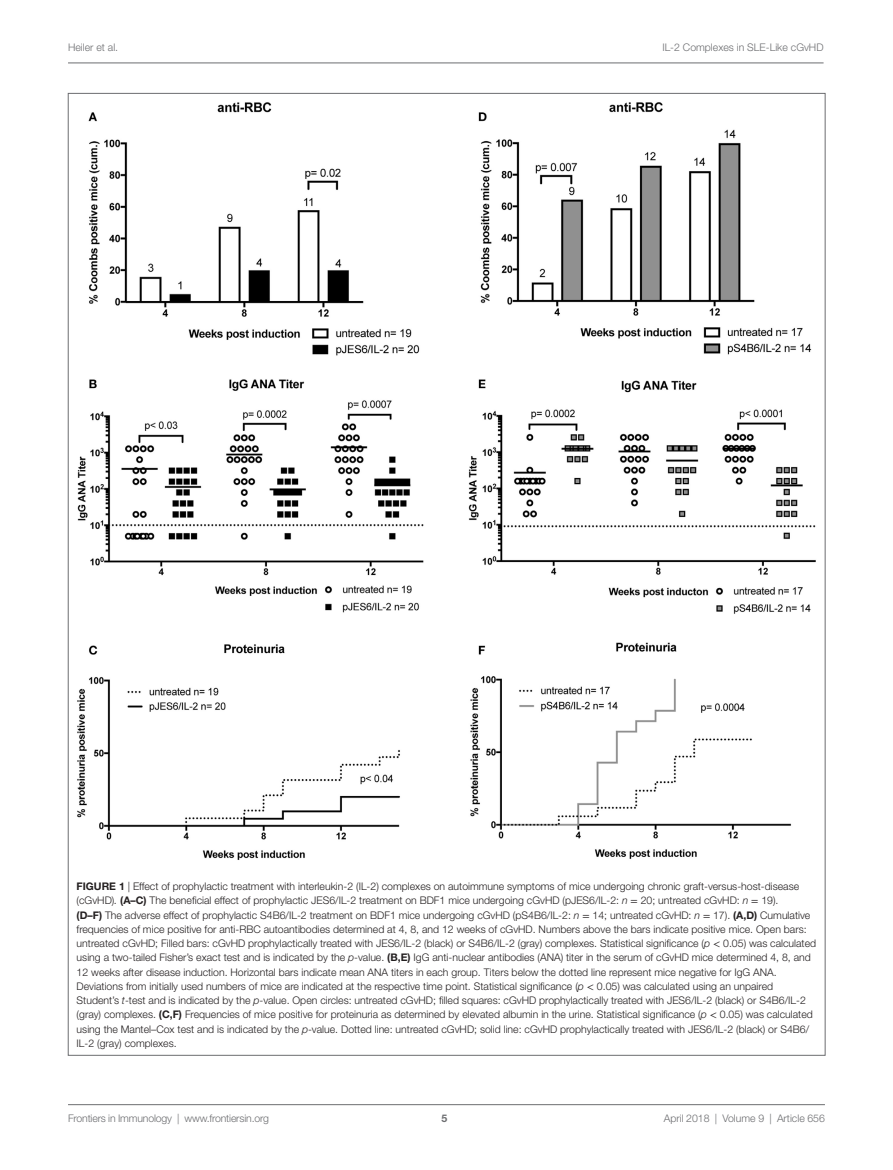
<style>
.page{position:relative;width:893px;height:1170px;background:#fff}
.page>*{position:absolute;margin:0;border:0;box-sizing:border-box;transform-origin:0 0}
.t1{font:300 10.5px/14.2px "Helvetica Neue LT Std";color:#231f20}
.t2{font:300 10.5px "Helvetica Neue LT Std";color:#6c6d70}
.t3{font:700 10.5px "Helvetica Neue LT Std";color:#6c6d70}
.s1{font-weight:700}
.s2{font-style:italic}
.s3{font-family:"STIX General";font-weight:400}
</style>
<div class="page">
<img style="left:77px;top:102px;width:739px;height:757px">
<hr style="left:68px;top:1104px;width:757px;height:1px;background:#6c6d70">
<hr style="left:68px;top:63px;width:755px;height:1px;background:#6c6d70">
<p class="t2" style="left:68px;top:41px;width:52px">Heiler et al.</p>
<p class="t2" style="left:662px;top:41px;width:163px">IL-2 Complexes in SLE-Like cGvHD</p>
<p class="t1" style="left:77px;top:878px;width:741px"><span class="s1">FIGURE 1</span> | Effect of prophylactic treatment with interleukin-2 (IL-2) complexes on autoimmune symptoms of mice undergoing chronic graft-versus-host-disease (cGvHD)<span class="s2">.</span> <span class="s1">(A–C)</span> The beneficial effect of prophylactic JES6/IL-2 treatment on BDF1 mice undergoing cGvHD (pJES6/IL-2: <span class="s2">n</span> <span class="s3">=</span> 20; untreated cGvHD: <span class="s2">n</span> <span class="s3">=</span> 19).<br><span class="s1">(D–F)</span> The adverse effect of prophylactic S4B6/IL-2 treatment on BDF1 mice undergoing cGvHD (pS4B6/IL-2: <span class="s2">n</span> <span class="s3">=</span> 14; untreated cGvHD: <span class="s2">n</span> <span class="s3">=</span> 17). <span class="s1">(A,D)</span> Cumulative frequencies of mice positive for anti-RBC autoantibodies determined at 4, 8, and 12 weeks of cGvHD. Numbers above the bars indicate positive mice. Open bars: untreated cGvHD; Filled bars: cGvHD prophylactically treated with JES6/IL-2 (black) or S4B6/IL-2 (gray) complexes. Statistical significance (<span class="s2">p</span> <span class="s3">&lt;</span> 0.05) was calculated using a two-tailed Fisher’s exact test and is indicated by the <span class="s2">p</span>-value. <span class="s1">(B,E)</span> IgG anti-nuclear antibodies (ANA) titer in the serum of cGvHD mice determined 4, 8, and 12 weeks after disease induction. Horizontal bars indicate mean ANA titers in each group. Titers below the dotted line represent mice negative for IgG ANA.<br>Deviations from initially used numbers of mice are indicated at the respective time point. Statistical significance (<span class="s2">p</span> <span class="s3">&lt;</span> 0.05) was calculated using an unpaired Student’s <span class="s2">t</span>-test and is indicated by the <span class="s2">p</span>-value. Open circles: untreated cGvHD; filled squares: cGvHD prophylactically treated with JES6/IL-2 (black) or S4B6/IL-2 (gray) complexes. <span class="s1">(C,F)</span> Frequencies of mice positive for proteinuria as determined by elevated albumin in the urine. Statistical significance (<span class="s2">p</span> <span class="s3">&lt;</span> 0.05) was calculated using the Mantel–Cox test and is indicated by the <span class="s2">p</span>-value. Dotted line: untreated cGvHD; solid line: cGvHD prophylactically treated with JES6/IL-2 (black) or S4B6/ IL-2 (gray) complexes.</p>
<p class="t2" style="left:68px;top:1111px;width:203px">Frontiers in Immunology | www.frontiersin.org</p>
<p class="t2" style="left:664px;top:1111px;width:163px">April 2018 | Volume 9 | Article 656</p>
<p class="t3" style="left:441px;top:1111px;width:7px">5</p>
</div>
